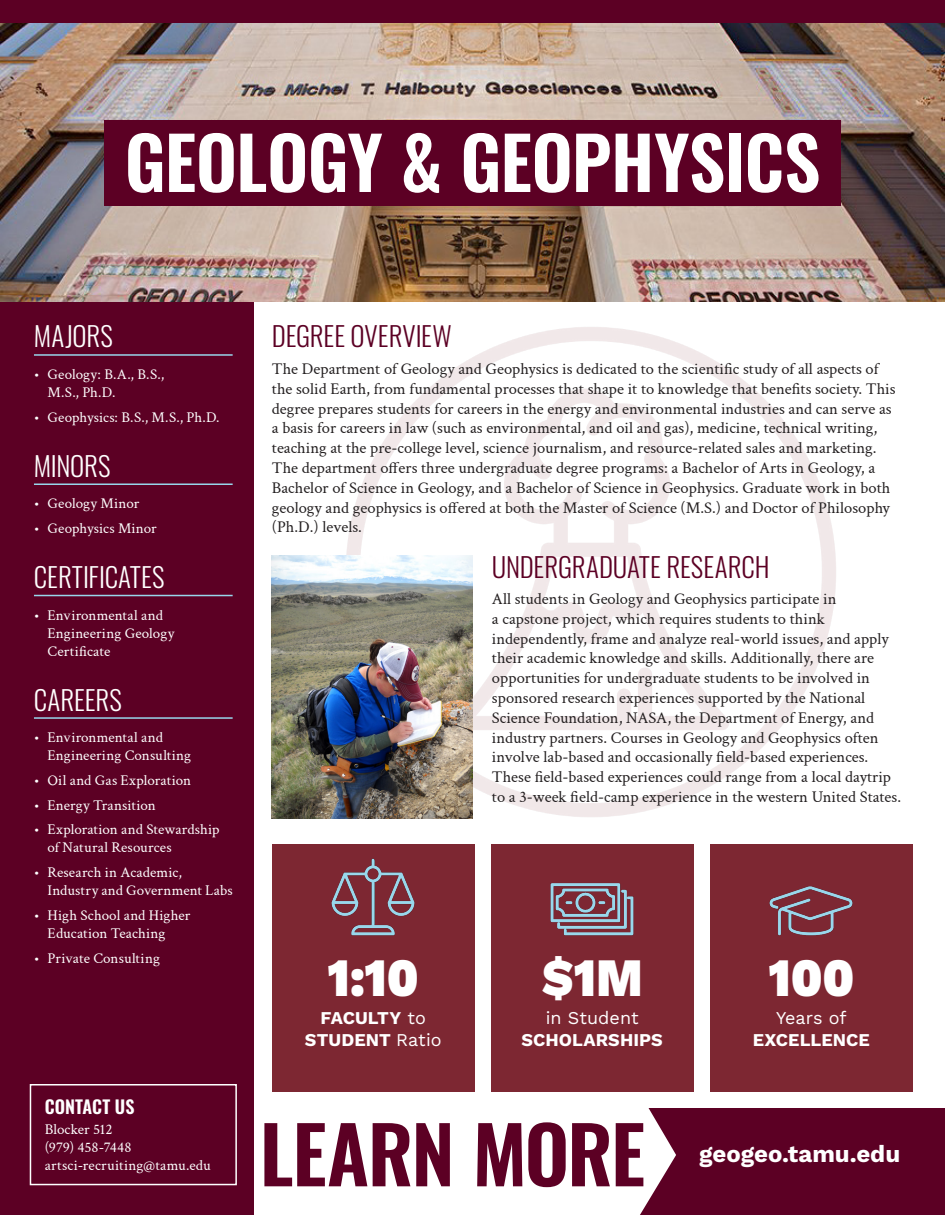
<style>
.page{position:relative;width:945px;height:1215px;background:#fff}
.page>*{position:absolute;margin:0;border:0;box-sizing:border-box;transform-origin:0 0}
.Learn_More{font:78px "Oswald";letter-spacing:-.025em;color:#5c0024}
.Page_Title{font:72px "Oswald";letter-spacing:-.01em;color:#fff}
.Facts{font:54px "Work Sans";color:#fff;scale:.9 1}
.Header_-_Maroon{font:27px "Oswald";letter-spacing:-.005em;color:#5c0024}
.Header_-_White_with_Rules{font:27px "Oswald";color:#fff}
.Website{font:24px "Work Sans";color:#fff}
.Facts-2{font:18px/21.6px "Work Sans";letter-spacing:.005em;color:#fff;text-align:center}
.Contact_Us{font:18px "Oswald";color:#fff}
.Body_Text{font:16.5px/19.8px "Crimson Text";color:#231f20}
.Bulleted_List_-_White{font:15px/18px "Crimson Text";letter-spacing:.005em;color:#fff}
.Contact_Information{font:15px "Crimson Text";letter-spacing:.01em;color:#fff}
</style>
<div class="page">
<div style="left:253px;top:1094px;width:692px;height:121px;background:#5c0024"></div>
<div style="left:236px;top:287px;width:709px;height:820px;background:#fff"></div>
<div style="left:254px;top:1107px;width:422px;height:108px;background:#fff"></div>
<div style="left:0;top:302px;width:253px;height:913px;background:#5c0024"></div>
<div style="left:0;top:0;width:945px;height:25px;background:#5c0024"></div>
<img style="left:345px;top:327px;width:491px;height:491px">
<div style="left:272px;top:844px;width:202px;height:247px;background:#7d2732"></div>
<div style="left:491px;top:844px;width:203px;height:247px;background:#7d2732"></div>
<div style="left:710px;top:844px;width:203px;height:247px;background:#7d2732"></div>
<img style="left:331px;top:858px;width:84px;height:78px">
<img style="left:550px;top:883px;width:84px;height:53px">
<img style="left:769px;top:886px;width:84px;height:50px">
<img style="left:0;top:24px;width:945px;height:278px">
<div style="left:104px;top:120px;width:737px;height:85px;background:#5c0024"></div>
<img style="left:272px;top:556px;width:200px;height:262px">
<hr style="left:34px;top:354px;width:199px;height:2px;background:#98d6eb">
<hr style="left:34px;top:484px;width:199px;height:1px;background:#98d6eb">
<hr style="left:34px;top:595px;width:199px;height:1px;background:#98d6eb">
<hr style="left:34px;top:717px;width:199px;height:2px;background:#98d6eb">
<div style="left:30px;top:1084px;width:207px;height:101px;border:2px solid #fff"></div>
<h1 class="Page_Title" style="left:125px;top:99px;width:697px">GEOLOGY &amp; GEOPHYSICS</h1>
<h2 class="Header_-_White_with_Rules" style="left:34px;top:312px;width:80px">MAJORS</h2>
<p class="Bulleted_List_-_White" style="left:47px;top:365px;width:118px;text-indent:-14px">• Geology: B.A., B.S.,<br>M.S., Ph.D.</p>
<p class="Bulleted_List_-_White" style="left:34px;top:407px;width:187px">• Geophysics: B.S., M.S., Ph.D.</p>
<h2 class="Header_-_White_with_Rules" style="left:34px;top:442px;width:78px">MINORS</h2>
<p class="Bulleted_List_-_White" style="left:34px;top:494px;width:107px">• Geology Minor</p>
<p class="Bulleted_List_-_White" style="left:34px;top:519px;width:124px">• Geophysics Minor</p>
<h2 class="Header_-_White_with_Rules" style="left:34px;top:553px;width:132px">CERTIFICATES</h2>
<p class="Bulleted_List_-_White" style="left:47px;top:605px;width:128px;text-indent:-14px">• Environmental and<br>Engineering Geology<br>Certificate</p>
<h2 class="Header_-_White_with_Rules" style="left:34px;top:676px;width:89px">CAREERS</h2>
<p class="Bulleted_List_-_White" style="left:47px;top:728px;width:145px;text-indent:-14px">• Environmental and<br>Engineering Consulting</p>
<p class="Bulleted_List_-_White" style="left:34px;top:770px;width:159px">• Oil and Gas Exploration</p>
<p class="Bulleted_List_-_White" style="left:34px;top:795px;width:123px">• Energy Transition</p>
<p class="Bulleted_List_-_White" style="left:47px;top:820px;width:174px;text-indent:-14px">• Exploration and Stewardship of Natural Resources</p>
<p class="Bulleted_List_-_White" style="left:47px;top:863px;width:187px;text-indent:-14px">• Research in Academic,<br>Industry and Government Labs</p>
<p class="Bulleted_List_-_White" style="left:47px;top:905px;width:144px;text-indent:-14px">• High School and Higher<br>Education Teaching</p>
<p class="Bulleted_List_-_White" style="left:34px;top:948px;width:127px">• Private Consulting</p>
<h3 class="Contact_Us" style="left:45px;top:1090px;width:91px">CONTACT US</h3>
<p class="Contact_Information" style="left:45px;top:1119px;width:69px">Blocker 512</p>
<p class="Contact_Information" style="left:45px;top:1137px;width:88px">(979) 458-7448</p>
<p class="Contact_Information" style="left:45px;top:1155px;width:167px">artsci-recruiting@tamu.edu</p>
<h2 class="Header_-_Maroon" style="left:272px;top:312px;width:181px">DEGREE OVERVIEW</h2>
<p class="Body_Text" style="left:272px;top:358px;width:625px">The Department of Geology and Geophysics is dedicated to the scientific study of all aspects of the solid Earth, from fundamental processes that shape it to knowledge that benefits society. This degree prepares students for careers in the energy and environmental industries and can serve as a basis for careers in law (such as environmental, and oil and gas), medicine, technical writing, teaching at the pre-college level, science journalism, and resource-related sales and marketing.<br>The department offers three undergraduate degree programs: a Bachelor of Arts in Geology, a Bachelor of Science in Geology, and a Bachelor of Science in Geophysics. Graduate work in both geology and geophysics is offered at both the Master of Science (M.S.) and Doctor of Philosophy (Ph.D.) levels.</p>
<h2 class="Header_-_Maroon" style="left:492px;top:543px;width:279px">UNDERGRADUATE RESEARCH</h2>
<p class="Body_Text" style="left:492px;top:588px;width:411px">All students in Geology and Geophysics participate in<br>a capstone project, which requires students to think independently, frame and analyze real-world issues, and apply their academic knowledge and skills. Additionally, there are opportunities for undergraduate students to be involved in sponsored research experiences supported by the National Science Foundation, NASA, the Department of Energy, and industry partners. Courses in Geology and Geophysics often involve lab-based and occasionally field-based experiences.<br>These field-based experiences could range from a local daytrip to a 3-week field-camp experience in the western United States.</p>
<h3 class="Facts" style="left:327px;top:936px;width:103px">1:10</h3>
<h3 class="Facts-2" style="left:305px;top:1006px;width:138px">FACULTY to<br>STUDENT Ratio</h3>
<h3 class="Facts" style="left:542px;top:936px;width:113px">$1M</h3>
<h3 class="Facts-2" style="left:522px;top:1006px;width:143px">in Student<br>SCHOLARSHIPS</h3>
<h4 class="Learn_More" style="left:260px;top:1085px;width:387px">LEARN MORE</h4>
<h3 class="Facts" style="left:768px;top:936px;width:97px">100</h3>
<h3 class="Facts-2" style="left:753px;top:1006px;width:119px">Years of<br>EXCELLENCE</h3>
<p class="Website" style="left:699px;top:1136px;width:203px">geogeo.tamu.edu</p>
</div>
